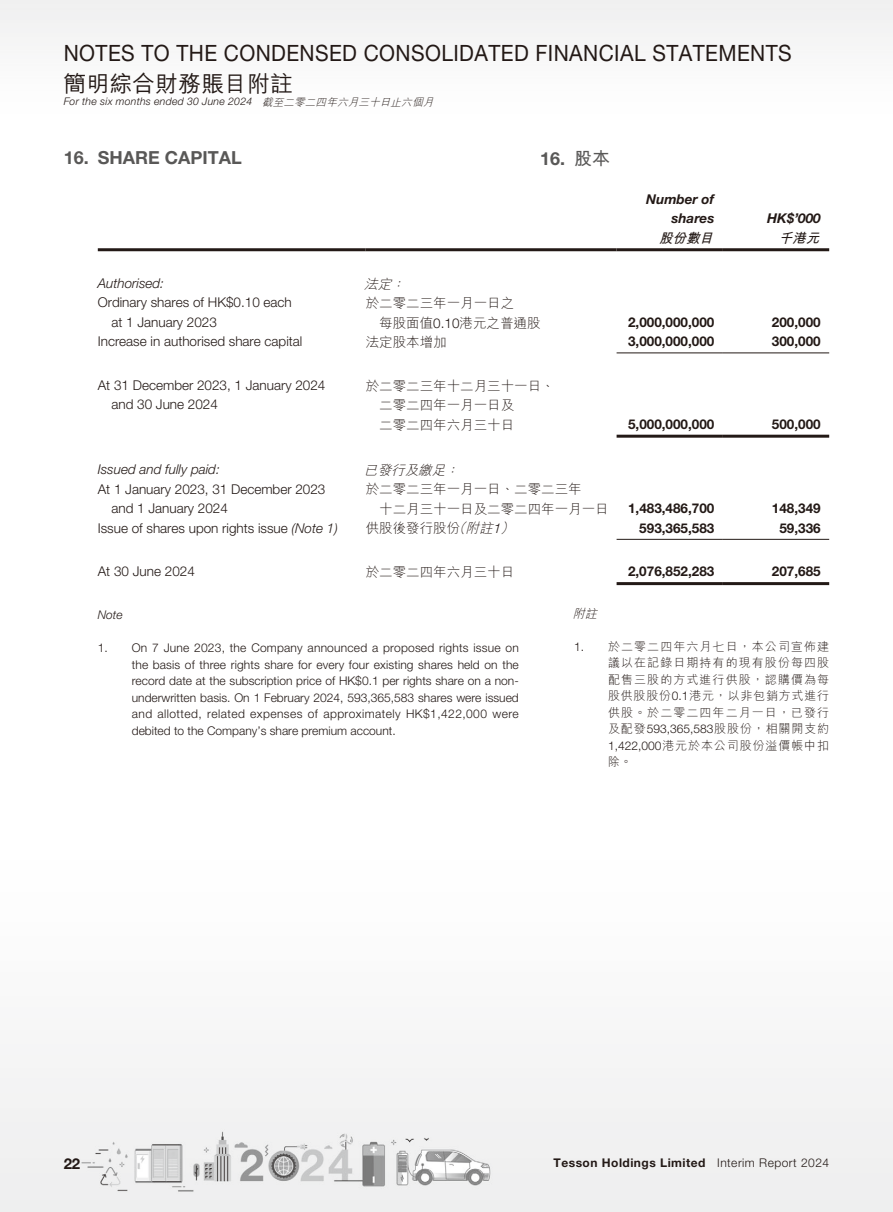
<style>
.page{position:relative;width:893px;height:1212px;background:#fff}
.page>*{position:absolute;margin:0;border:0;box-sizing:border-box;transform-origin:0 0}
.t1{font:22.5px "Helvetica Neue LT Std";letter-spacing:.02em;color:#231916;scale:.93 1}
.t2{font:22.5px "M Hei HK Medium E Ten B5 H";letter-spacing:.02em;color:#231916}
.t3{font:700 18px "Helvetica Neue LT Std";color:#595857}
.t4{font:700 15px "Helvetica Neue LT Std";color:#231916}
.t5{font:300 13.5px/19.5px "Helvetica Neue LT Std";color:#231916}
.t6{font:13.5px/19.5px "M Hei HK Light E Ten B5 H";color:#231916}
.t7{font:700 13.5px "Helvetica Neue LT Std";color:#231916}
.t8{font:italic 300 13.5px "Helvetica Neue LT Std";color:#231916}
.t9{font:italic 700 13.5px/19.5px "Helvetica Neue LT Std";color:#231916;text-align:right}
.t10{font:italic 13.5px "M Hei HK Light E Ten B5 H";color:#231916}
.t11{font:italic 13.5px "M Hei HK Bold E Ten B5 H";color:#231916}
.t12{font:300 12px/16.5px "Helvetica Neue LT Std";color:#231916;text-align:justify}
.t13{font:12px/16.5px "M Hei HK Light E Ten B5 H";letter-spacing:.075em;color:#231916;text-align:justify}
.t14{font:700 12px "Helvetica Neue LT Std";letter-spacing:.04em;color:#231916}
.t15{font:italic 300 12px "Helvetica Neue LT Std";color:#231916}
.t16{font:italic 12px "M Hei HK Light E Ten B5 H";color:#231916}
.t17{font:italic 300 10.5px "Helvetica Neue LT Std";letter-spacing:.02em;color:#231916}
.s1{font-family:"M Hei HK Light E Ten B5 H";font-weight:400}
.s2{font-family:"M Hei HK Bold E Ten B5 H";font-weight:400}
.s3{font-family:"Helvetica Neue LT Std";font-weight:300}
.s4{font-style:italic}
.s5{font-family:"Helvetica Neue LT Std";font-weight:300;font-style:italic}
.s6{font-weight:300}
</style>
<div class="page">
<img style="left:0;top:0;width:893px;height:1212px">
<hr style="left:98px;top:248px;width:268px;height:3px;background:#231916">
<hr style="left:366px;top:248px;width:251px;height:3px;background:#231916">
<hr style="left:617px;top:248px;width:106px;height:3px;background:#231916">
<hr style="left:723px;top:248px;width:106px;height:3px;background:#231916">
<hr style="left:617px;top:352px;width:106px;height:1px;background:#231916">
<hr style="left:723px;top:352px;width:106px;height:1px;background:#231916">
<hr style="left:617px;top:435px;width:106px;height:3px;background:#231916">
<hr style="left:723px;top:435px;width:106px;height:3px;background:#231916">
<hr style="left:617px;top:539px;width:106px;height:1px;background:#231916">
<hr style="left:723px;top:539px;width:106px;height:1px;background:#231916">
<hr style="left:617px;top:582px;width:106px;height:3px;background:#231916">
<hr style="left:723px;top:582px;width:106px;height:3px;background:#231916">
<h1 class="t1" style="left:64px;top:45px;width:784px">NOTES TO THE CONDENSED CONSOLIDATED FINANCIAL STATEMENTS</h1>
<h1 class="t2" style="left:64px;top:75px;width:231px">簡明綜合財務賬目附註</h1>
<p class="t17" style="left:64px;top:98px;width:374px">For the six months ended 30 June 2024 <span class="s1">截至二零二四年六月三十日止六個月</span></p>
<h2 class="t3" style="left:64px;top:151px;width:180px">16. SHARE CAPITAL</h2>
<h2 class="t3" style="left:540px;top:152px;width:72px">16. <span class="s2">股本</span></h2>
<p class="t8" style="left:98px;top:278px;width:68px">Authorised:</p>
<p class="t10" style="left:364px;top:278px;width:46px">法定：</p>
<p class="t5" style="left:111px;top:295px;width:182px;text-indent:-14px">Ordinary shares of HK$0.10 each at 1 January 2023</p>
<p class="t6" style="left:379px;top:295px;width:163px;text-indent:-14px">於二零二三年一月一日之<br>每股面值<span class="s3">0.10</span>港元之普通股</p>
<p class="t9" style="left:646px;top:191px;width:70px">Number of shares</p>
<p class="t9" style="left:767px;top:210px;width:55px">HK$’000</p>
<p class="t11" style="left:659px;top:233px;width:59px">股份數目</p>
<p class="t11" style="left:779px;top:233px;width:45px">千港元</p>
<p class="t7" style="left:628px;top:317px;width:88px">2,000,000,000</p>
<p class="t7" style="left:772px;top:317px;width:50px">200,000</p>
<p class="t5" style="left:98px;top:334px;width:206px">Increase in authorised share capital</p>
<p class="t6" style="left:366px;top:334px;width:82px">法定股本增加</p>
<p class="t7" style="left:628px;top:337px;width:88px">3,000,000,000</p>
<p class="t7" style="left:772px;top:337px;width:50px">300,000</p>
<p class="t5" style="left:111px;top:377px;width:216px;text-indent:-14px">At 31 December 2023, 1 January 2024 and 30 June 2024</p>
<p class="t6" style="left:379px;top:378px;width:177px;text-indent:-14px">於二零二三年十二月三十一日、二零二四年一月一日及<br>二零二四年六月三十日</p>
<p class="t7" style="left:628px;top:419px;width:88px">5,000,000,000</p>
<p class="t7" style="left:772px;top:419px;width:50px">500,000</p>
<p class="t8" style="left:98px;top:465px;width:123px">Issued and fully paid:</p>
<p class="t10" style="left:364px;top:465px;width:100px">已發行及繳足：</p>
<p class="t5" style="left:111px;top:481px;width:216px;text-indent:-14px">At 1 January 2023, 31 December 2023 and 1 January 2024</p>
<p class="t6" style="left:379px;top:481px;width:231px;text-indent:-14px">於二零二三年一月一日、二零二三年<br>十二月三十一日及二零二四年一月一日</p>
<p class="t7" style="left:628px;top:504px;width:88px">1,483,486,700</p>
<p class="t7" style="left:772px;top:504px;width:50px">148,349</p>
<p class="t5" style="left:98px;top:520px;width:242px">Issue of shares upon rights issue <span class="s4">(Note 1)</span></p>
<p class="t6" style="left:366px;top:520px;width:153px">供股後發行股份<span class="s4">（附註</span><span class="s5">1</span><span class="s4">）</span></p>
<p class="t7" style="left:639px;top:523px;width:77px">593,365,583</p>
<p class="t7" style="left:779px;top:523px;width:43px">59,336</p>
<p class="t5" style="left:98px;top:563px;width:99px">At 30 June 2024</p>
<p class="t6" style="left:366px;top:564px;width:150px">於二零二四年六月三十日</p>
<p class="t7" style="left:628px;top:567px;width:88px">2,076,852,283</p>
<p class="t7" style="left:772px;top:567px;width:50px">207,685</p>
<p class="t15" style="left:98px;top:610px;width:26px">Note</p>
<p class="t12" style="left:132px;top:641px;width:388px;text-indent:-34px">1. On 7 June 2023, the Company announced a proposed rights issue on the basis of three rights share for every four existing shares held on the record date at the subscription price of HK$0.1 per rights share on a non&shy;underwritten basis. On 1 February 2024, 593,365,583 shares were issued and allotted, related expenses of approximately HK$1,422,000 were debited to the Company’s share premium account.</p>
<p class="t16" style="left:573px;top:609px;width:29px">附註</p>
<p class="t13" style="left:608px;top:640px;width:223px;text-indent:-34px"><span class="s3">1.</span> 於二零二四年六月七日，本公司宣佈建議以在記錄日期持有的現有股份每四股配售三股的方式進行供股，認購價為每股供股股份<span class="s3">0.1</span>港元，以非包銷方式進行供股。於二零二四年二月一日，已發行及配發<span class="s3">593,365,583</span>股股份，相關開支約<span class="s3">1,422,000</span>港元於本公司股份溢價帳中扣除。</p>
<p class="t4" style="left:64px;top:1158px;width:18px">22</p>
<p class="t14" style="left:554px;top:1158px;width:277px">Tesson Holdings Limited <span class="s6">Interim Report 2024</span></p>
</div>
